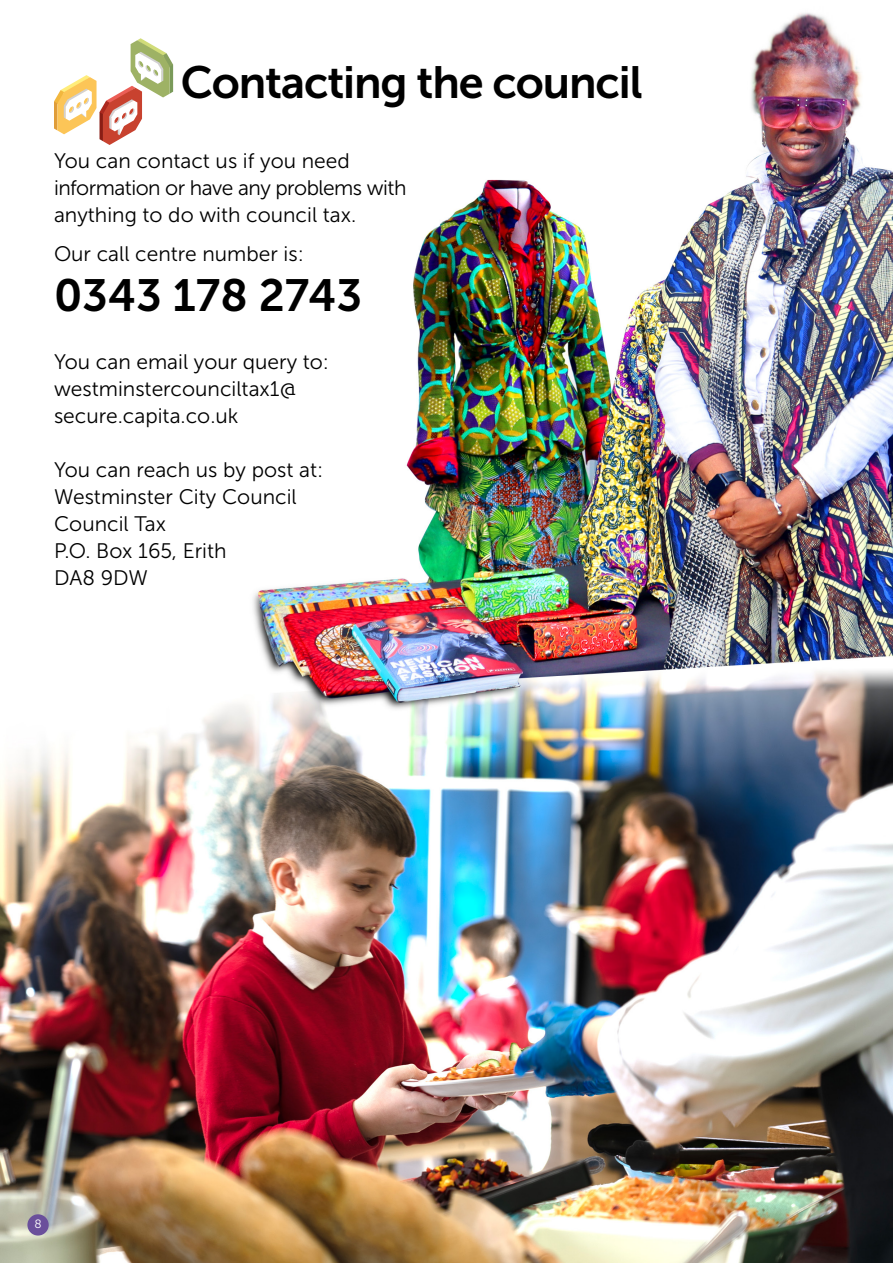
<style>
.page{position:relative;width:893px;height:1263px;background:#fff}
.page>*{position:absolute;margin:0;border:0;box-sizing:border-box;transform-origin:0 0}
.t1{font:45px "Museo Sans 700";letter-spacing:-.025em;color:#000}
.t2{font:45px "Museo Sans 700";color:#000}
.t3{font:21px/27px "Museo Sans 300";color:#000}
.t4{font:12px "Museo Sans 300";color:#fff}
</style>
<div class="page">
<img style="left:0;top:13px;width:893px;height:1250px">
<div style="left:27px;top:1214px;width:22px;height:21px;background:#6a4f9b;border-radius:50%"></div>
<svg style="left:54px;top:38px;width:119px;height:107px"></svg>
<h1 class="t1" style="left:181px;top:58px;width:463px">Contacting the council</h1>
<p class="t3" style="left:54px;top:147px;width:354px">You can contact us if you need information or have any problems with anything to do with council tax.</p>
<p class="t3" style="left:54px;top:241px;width:251px">Our call centre number is:</p>
<h1 class="t2" style="left:54px;top:270px;width:310px">0343 178 2743</h1>
<p class="t3" style="left:54px;top:348px;width:277px">You can email your query to: westminstercounciltax1@ secure.capita.co.uk</p>
<p class="t3" style="left:54px;top:456px;width:271px">You can reach us by post at:<br>Westminster City Council<br>Council Tax<br>P.O. Box 165, Erith<br>DA8 9DW</p>
<p class="t4" style="left:34px;top:1218px;width:9px">8</p>
</div>
